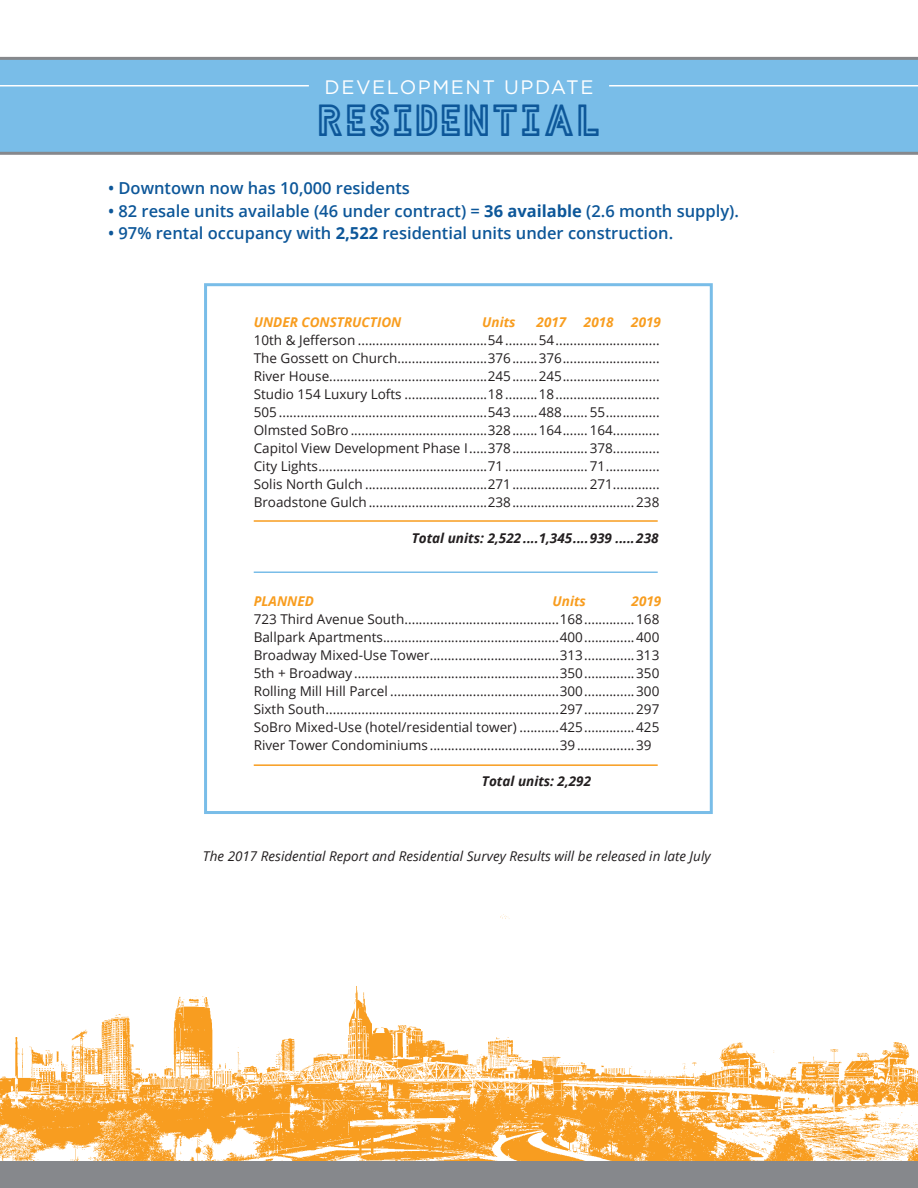
<style>
.page{position:relative;width:918px;height:1188px;background:#fff}
.page>*{position:absolute;margin:0;border:0;box-sizing:border-box;transform-origin:0 0}
.t1{font:700 45px "HELLODENVERDISPLAYBOLD";letter-spacing:.07em;color:#0d5799}
.t2{font:19.5px "Gotham";letter-spacing:.08em;color:#fff}
.t3{font:600 16.5px "Open Sans";color:#0d5799}
.t4{font:13.5px "Open Sans";color:#231f20}
.t5{font:italic 13.5px "Open Sans";color:#231f20}
.t6{font:italic 700 13.5px "Open Sans";color:#231f20}
.t7{font:italic 700 13.5px "Open Sans";color:#f89d1f}
.s1{font-weight:700}
</style>
<div class="page">
<img style="left:0;top:914px;width:918px;height:264px">
<div style="left:204px;top:283px;width:509px;height:531px;border:3px solid #79bde8"></div>
<hr style="left:254px;top:572px;width:404px;height:1px;background:#79bde8">
<hr style="left:254px;top:520px;width:404px;height:2px;background:#f89d1f">
<hr style="left:254px;top:764px;width:404px;height:2px;background:#f89d1f">
<div style="left:0;top:58px;width:918px;height:94px;background:#79bde8"></div>
<hr style="left:0;top:85px;width:309px;height:1px;background:#fff">
<hr style="left:0;top:152px;width:918px;height:3px;background:#86888c">
<hr style="left:0;top:57px;width:918px;height:3px;background:#86888c">
<hr style="left:609px;top:85px;width:309px;height:1px;background:#fff">
<div style="left:0;top:1161px;width:917px;height:27px;background:#86888c"></div>
<p class="t2" style="left:325px;top:74px;width:270px">DEVELOPMENT UPDATE</p>
<p class="t1" style="left:318px;top:100px;width:283px">RESIDENTIAL</p>
<p class="t3" style="left:108px;top:177px;width:303px">• Downtown now has 10,000 residents</p>
<p class="t3" style="left:108px;top:199px;width:633px">• 82 resale units available (46 under contract) = <span class="s1">36 available</span> (2.6 month supply).</p>
<p class="t3" style="left:108px;top:222px;width:567px">• 97% rental occupancy with <span class="s1">2,522</span> residential units under construction.</p>
<p class="t7" style="left:254px;top:313px;width:149px">UNDER CONSTRUCTION</p>
<p class="t7" style="left:482px;top:313px;width:35px">Units</p>
<p class="t7" style="left:537px;top:313px;width:31px">2017</p>
<p class="t7" style="left:584px;top:313px;width:31px">2018</p>
<p class="t7" style="left:631px;top:313px;width:31px">2019</p>
<p class="t4" style="left:254px;top:331px;width:407px">10th &amp; Jefferson ....................................54 .........54.............................</p>
<p class="t4" style="left:254px;top:349px;width:407px">The Gossett on Church.........................376.......376...........................</p>
<p class="t4" style="left:254px;top:367px;width:407px">River House............................................245.......245...........................</p>
<p class="t4" style="left:254px;top:385px;width:407px">Studio 154 Luxury Lofts .......................18 .........18.............................</p>
<p class="t4" style="left:254px;top:403px;width:407px">505 ..........................................................543.......488.......55...............</p>
<p class="t4" style="left:254px;top:421px;width:407px">Olmsted SoBro......................................328.......164.......164.............</p>
<p class="t4" style="left:254px;top:439px;width:407px">Capitol View Development Phase I.....378..................... 378.............</p>
<p class="t4" style="left:254px;top:457px;width:407px">City Lights...............................................71 .......................71...............</p>
<p class="t4" style="left:254px;top:475px;width:407px">Solis North Gulch ..................................271..................... 271.............</p>
<p class="t4" style="left:254px;top:493px;width:407px">Broadstone Gulch.................................238..................................238</p>
<p class="t6" style="left:412px;top:529px;width:248px">Total units: 2,522 ....1,345....939 .....238</p>
<p class="t7" style="left:254px;top:592px;width:62px">PLANNED</p>
<p class="t7" style="left:553px;top:592px;width:35px">Units</p>
<p class="t7" style="left:632px;top:592px;width:31px">2019</p>
<p class="t4" style="left:254px;top:610px;width:407px">723 Third Avenue South...........................................168..............168</p>
<p class="t4" style="left:254px;top:628px;width:407px">Ballpark Apartments.................................................400..............400</p>
<p class="t4" style="left:254px;top:646px;width:407px">Broadway Mixed-Use Tower....................................313..............313</p>
<p class="t4" style="left:254px;top:664px;width:407px">5th + Broadway .........................................................350..............350</p>
<p class="t4" style="left:254px;top:682px;width:407px">Rolling Mill Hill Parcel ...............................................300..............300</p>
<p class="t4" style="left:254px;top:700px;width:407px">Sixth South.................................................................297..............297</p>
<p class="t4" style="left:254px;top:718px;width:407px">SoBro Mixed-Use (hotel/residential tower) ...........425..............425</p>
<p class="t4" style="left:254px;top:736px;width:399px">River Tower Condominiums ....................................39................39</p>
<p class="t6" style="left:482px;top:772px;width:111px">Total units: 2,292</p>
<p class="t5" style="left:203px;top:847px;width:509px">The 2017 Residential Report and Residential Survey Results will be released in late July</p>
</div>
